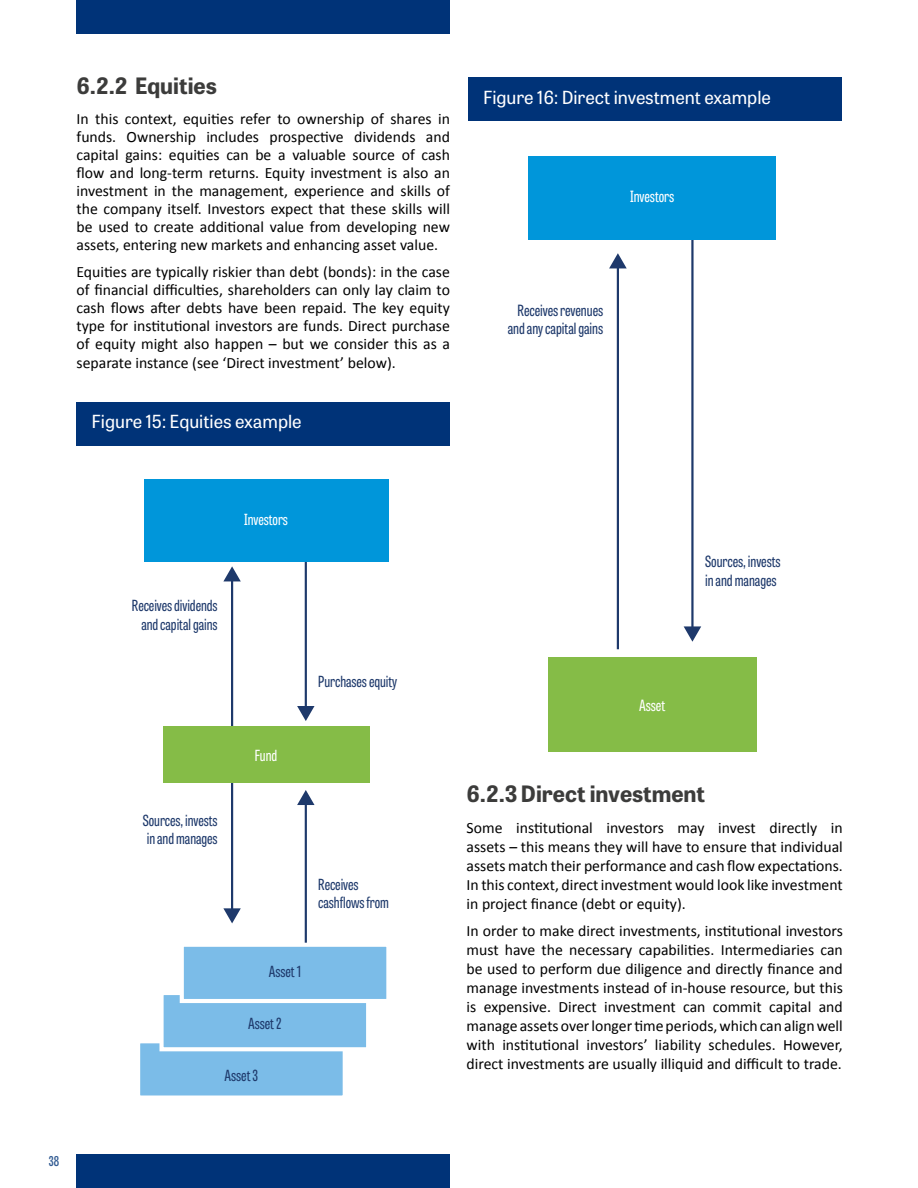
<style>
.page{position:relative;width:918px;height:1188px;background:#fff}
.page>*{position:absolute;margin:0;border:0;box-sizing:border-box;transform-origin:0 0}
.t1{font:700 22.5px "Tablet Gothic";color:#3c3c3b}
.t2{font:18px "Tablet Gothic";color:#fff}
.t3{font:15.75px/18.9px "Calibri";color:#000;text-align:justify}
.t4{font:15.45px/18.6px "Tablet Gothic Compressed";color:#1e396b}
.t5{font:15.45px "Tablet Gothic Compressed";color:#fff}
.t6{font:15.3px/18.3px "Tablet Gothic Compressed";color:#1e396b}
.t7{font:15.3px "Tablet Gothic Compressed";letter-spacing:-.005em;color:#fff}
.t8{font:600 13.5px "Tablet Gothic Compressed";color:#335c93}
</style>
<div class="page">
<div style="left:77px;top:0;width:373px;height:34px;background:#003378"></div>
<div style="left:77px;top:1154px;width:373px;height:34px;background:#003378"></div>
<div style="left:468px;top:78px;width:373px;height:43px;background:#003378"></div>
<div style="left:77px;top:402px;width:373px;height:43px;background:#003378"></div>
<hr style="left:231px;top:579px;width:2px;height:155px;background:#1e396b">
<svg style="left:223px;top:566px;width:18px;height:15px"></svg>
<hr style="left:305px;top:553px;width:2px;height:156px;background:#1e396b">
<svg style="left:297px;top:706px;width:18px;height:15px"></svg>
<hr style="left:305px;top:802px;width:2px;height:143px;background:#1e396b">
<svg style="left:297px;top:790px;width:18px;height:15px"></svg>
<hr style="left:231px;top:769px;width:2px;height:142px;background:#1e396b">
<svg style="left:223px;top:908px;width:18px;height:15px"></svg>
<div style="left:144px;top:479px;width:244px;height:83px;background:#0096da"></div>
<div style="left:163px;top:726px;width:207px;height:57px;background:#85bc47"></div>
<div style="left:138px;top:1041px;width:207px;height:57px;background:#7bbce8"></div>
<div style="left:136px;top:1039px;width:211px;height:61px;border:4px solid #fff"></div>
<div style="left:162px;top:993px;width:206px;height:56px;background:#7bbce8"></div>
<div style="left:159px;top:991px;width:211px;height:60px;border:4px solid #fff"></div>
<div style="left:182px;top:945px;width:206px;height:56px;background:#7bbce8"></div>
<div style="left:180px;top:943px;width:210px;height:60px;border:4px solid #fff"></div>
<hr style="left:617px;top:266px;width:2px;height:383px;background:#1e396b">
<svg style="left:609px;top:253px;width:18px;height:15px"></svg>
<hr style="left:691px;top:231px;width:3px;height:398px;background:#1e396b">
<svg style="left:684px;top:626px;width:17px;height:16px"></svg>
<div style="left:529px;top:156px;width:247px;height:83px;background:#0096da"></div>
<div style="left:548px;top:657px;width:209px;height:95px;background:#85bc47"></div>
<h1 class="t1" style="left:77px;top:69px;width:142px">6.2.2 Equities</h1>
<p class="t3" style="left:77px;top:110px;width:375px;line-height:18px">In this context, equities refer to ownership of shares in funds. Ownership includes prospective dividends and capital gains: equities can be a valuable source of cash flow and long-term returns. Equity investment is also an investment in the management, experience and skills of the company itself. Investors expect that these skills will be used to create additional value from developing new assets, entering new markets and enhancing asset value.</p>
<p class="t3" style="left:77px;top:263px;width:375px;line-height:18.1px">Equities are typically riskier than debt (bonds): in the case of financial difficulties, shareholders can only lay claim to cash flows after debts have been repaid. The key equity type for institutional investors are funds. Direct purchase of equity might also happen – but we consider this as a separate instance (see ‘Direct investment’ below).</p>
<p class="t2" style="left:92px;top:409px;width:212px">Figure 15: Equities example</p>
<p class="t2" style="left:483px;top:85px;width:290px">Figure 16: Direct investment example</p>
<p class="t5" style="left:630px;top:186px;width:46px">Investors</p>
<p class="t4" style="left:508px;top:300px;width:97px;text-align:right">Receives revenues and any capital gains</p>
<p class="t8" style="left:49px;top:1152px;width:12px">38</p>
<p class="t7" style="left:244px;top:509px;width:45px">Investors</p>
<p class="t6" style="left:132px;top:596px;width:87px;text-align:right">Receives dividends and capital gains</p>
<p class="t6" style="left:318px;top:672px;width:80px">Purchases equity</p>
<p class="t6" style="left:143px;top:811px;width:76px">Sources, invests in and manages</p>
<p class="t7" style="left:255px;top:745px;width:24px">Fund</p>
<p class="t6" style="left:318px;top:874px;width:72px">Receives cashflows from</p>
<p class="t6" style="left:269px;top:962px;width:34px">Asset 1</p>
<p class="t6" style="left:248px;top:1014px;width:35px">Asset 2</p>
<p class="t6" style="left:225px;top:1066px;width:35px">Asset 3</p>
<p class="t4" style="left:705px;top:552px;width:77px">Sources, invests in and manages</p>
<p class="t5" style="left:639px;top:695px;width:28px">Asset</p>
<h1 class="t1" style="left:467px;top:778px;width:240px">6.2.3Direct investment</h1>
<p class="t3" style="left:467px;top:819px;width:378px">Some institutional investors may invest directly in assets – this means they will have to ensure that individual assets match their performance and cash flow expectations.<br>In this context, direct investment would look like investment in project finance (debt or equity).</p>
<p class="t3" style="left:467px;top:922px;width:378px">In order to make direct investments, institutional investors must have the necessary capabilities. Intermediaries can be used to perform due diligence and directly finance and manage investments instead of in-house resource, but this is expensive. Direct investment can commit capital and manage assets over longer time periods, which can align well with institutional investors’ liability schedules. However, direct investments are usually illiquid and difficult to trade.</p>
</div>
